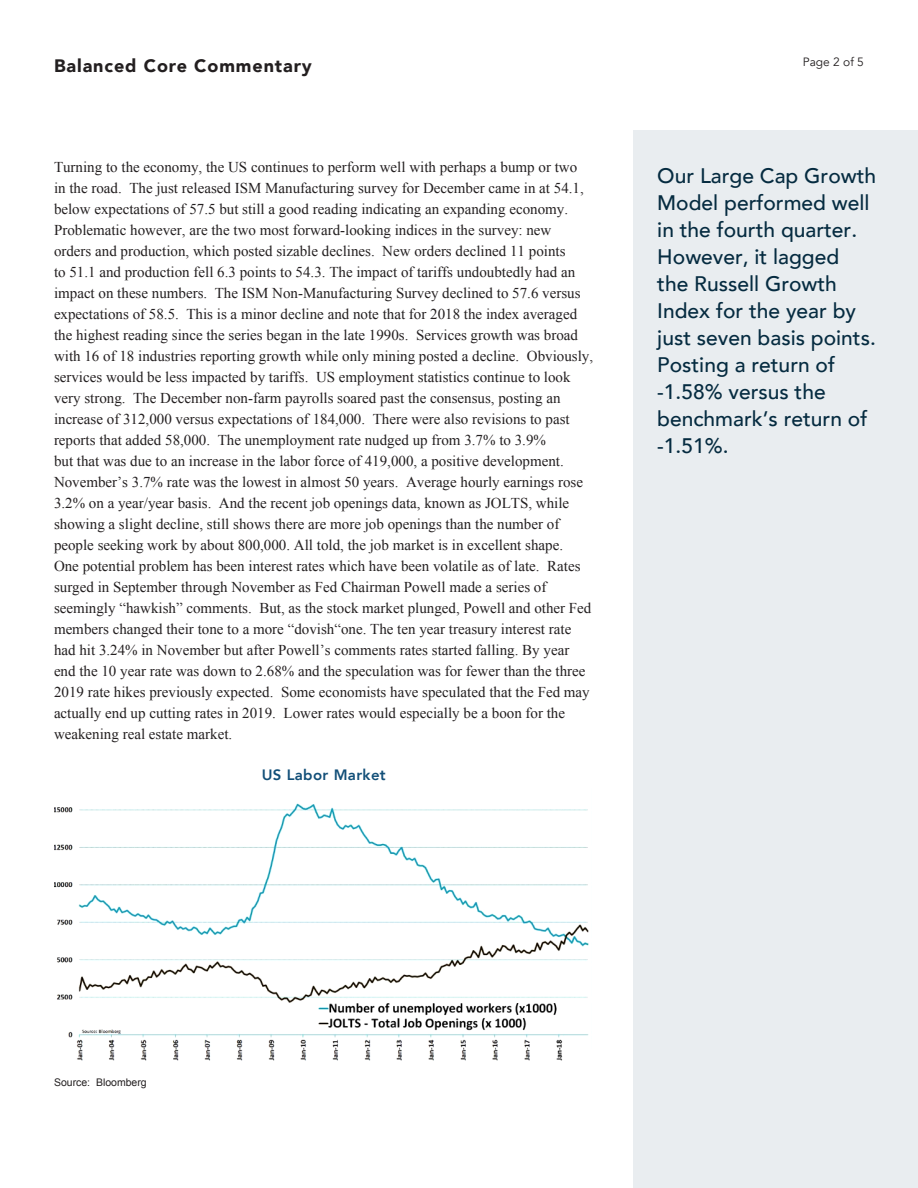
<style>
.page{position:relative;width:918px;height:1188px;background:#fff}
.page>*{position:absolute;margin:0;border:0;box-sizing:border-box;transform-origin:0 0}
.t1{font:500 21px/27px "Avenir";color:#052b40}
.t2{font:900 18px "Avenir";letter-spacing:.05em;color:#231f20}
.t3{font:15px/21px "Times New Roman";color:#231f20}
.t4{font:800 15px "Avenir";letter-spacing:.025em;color:#124f78}
.t5{font:12px "Avenir";color:#231f20}
.t6{font:10.5px "Arial";color:#231f20}
</style>
<div class="page">
<div style="left:633px;top:131px;width:285px;height:1057px;background:#e9edf0"></div>
<img style="left:54px;top:803px;width:535px;height:257px">
<p class="t2" style="left:54px;top:50px;width:259px">Balanced Core Commentary</p>
<p class="t3" style="left:54px;top:156px;width:541px">Turning to the economy, the US continues to perform well with perhaps a bump or two<br>in the road. The just released ISM Manufacturing survey for December came in at 54.1, below expectations of 57.5 but still a good reading indicating an expanding economy.<br>Problematic however, are the two most forward-looking indices in the survey: new<br>orders and production, which posted sizable declines. New orders declined 11 points<br>to 51.1 and production fell 6.3 points to 54.3. The impact of tariffs undoubtedly had an impact on these numbers. The ISM Non-Manufacturing Survey declined to 57.6 versus expectations of 58.5. This is a minor decline and note that for 2018 the index averaged the highest reading since the series began in the late 1990s. Services growth was broad with 16 of 18 industries reporting growth while only mining posted a decline. Obviously, services would be less impacted by tariffs. US employment statistics continue to look very strong. The December non-farm payrolls soared past the consensus, posting an increase of 312,000 versus expectations of 184,000. There were also revisions to past reports that added 58,000. The unemployment rate nudged up from 3.7% to 3.9%<br>but that was due to an increase in the labor force of 419,000, a positive development.<br>November’s 3.7% rate was the lowest in almost 50 years. Average hourly earnings rose 3.2% on a year/year basis. And the recent job openings data, known as JOLTS, while showing a slight decline, still shows there are more job openings than the number of people seeking work by about 800,000. All told, the job market is in excellent shape.<br>One potential problem has been interest rates which have been volatile as of late. Rates surged in September through November as Fed Chairman Powell made a series of seemingly “hawkish” comments. But, as the stock market plunged, Powell and other Fed members changed their tone to a more “dovish“one. The ten year treasury interest rate had hit 3.24% in November but after Powell’s comments rates started falling. By year end the 10 year rate was down to 2.68% and the speculation was for fewer than the three 2019 rate hikes previously expected. Some economists have speculated that the Fed may actually end up cutting rates in 2019. Lower rates would especially be a boon for the weakening real estate market.</p>
<p class="t4" style="left:262px;top:763px;width:126px">US Labor Market</p>
<p class="t5" style="left:803px;top:55px;width:63px">Page 2 of 5</p>
<p class="t1" style="left:657px;top:161px;width:220px">Our Large Cap Growth<br>Model performed well in the fourth quarter.<br>However, it lagged<br>the Russell Growth<br>Index for the year by just seven basis points.<br>Posting a return of -1.58% versus the benchmark’s return of -1.51%.</p>
<p class="t6" style="left:54px;top:1076px;width:94px">Source: Bloomberg</p>
</div>
